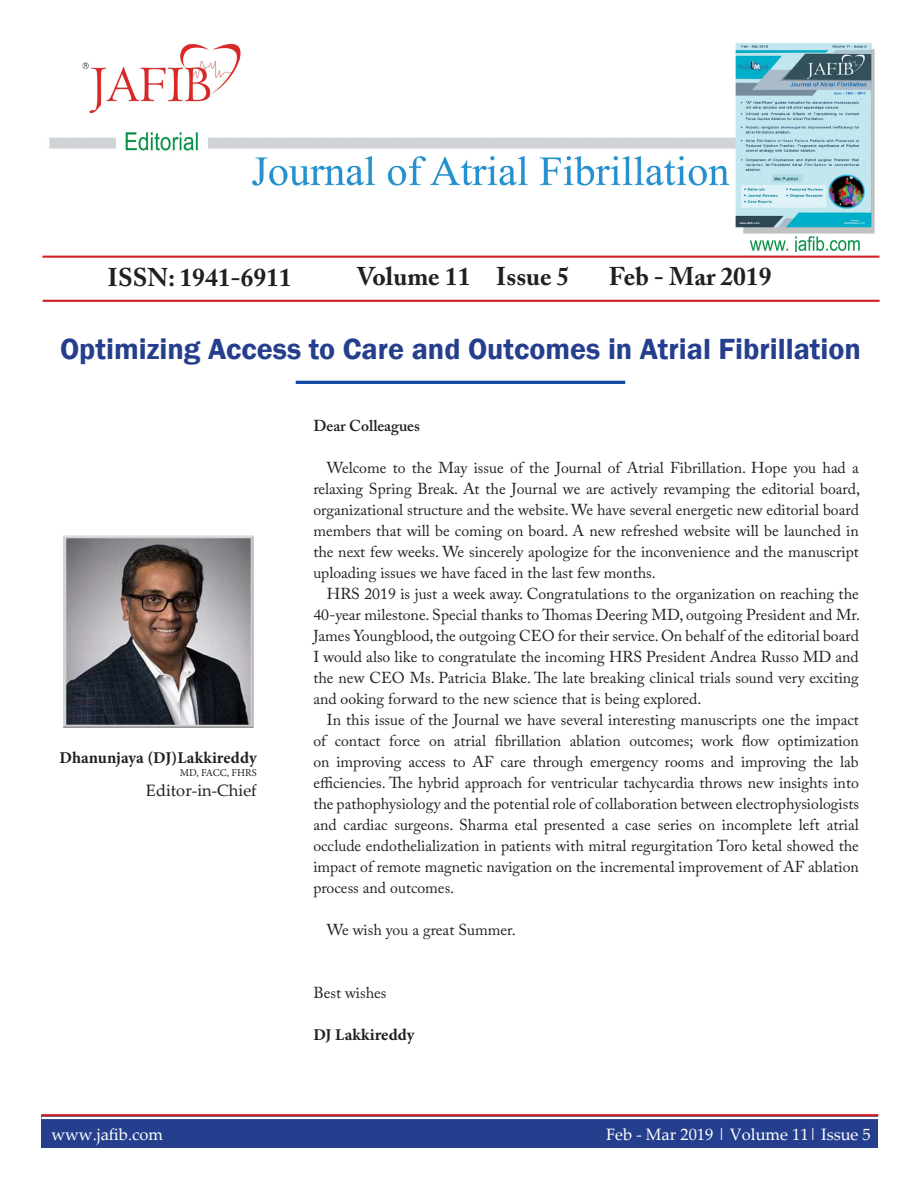
<style>
.page{position:relative;width:918px;height:1188px;background:#fff}
.page>*{position:absolute;margin:0;border:0;box-sizing:border-box;transform-origin:0 0}
.sectionheader{font:600 30px "Franklin Gothic";color:#253f8e}
._11_Body_Header{font:700 25.5px "Adobe Caslon Pro";color:#231f20}
.white_header_for_blu{font:16.5px "Palatino Linotype";color:#fff}
.t1{font:700 16.5px "Minion Pro";color:#231f20}
.sectionheader-2{font:16.5px "Palatino Linotype";color:#231f20}
._10_Body_Text{font:15.75px/21px "Adobe Caslon Pro";color:#231f20;text-align:justify}
._10_Body_Text-2{font:600 15.75px "Adobe Caslon Pro";color:#231f20}
.t2{font:10.5px "Minion Pro";color:#231f20}
</style>
<div class="page">
<hr style="left:42px;top:256px;width:837px;height:2px;background:#d1232a">
<img style="left:49px;top:43px;width:826px;height:209px">
<hr style="left:43px;top:300px;width:837px;height:2px;background:#d1232a">
<div style="left:41px;top:1115px;width:837px;height:33px;background:#253f8e"></div>
<hr style="left:41px;top:1114px;width:837px;height:2px;background:#d1232a">
<hr style="left:41px;top:1117px;width:837px;height:2px;background:#fff">
<hr style="left:296px;top:382px;width:329px;height:2px;background:#114aa0">
<hr style="left:296px;top:381px;width:329px;height:2px;background:#114aa0">
<img style="left:63px;top:536px;width:191px;height:192px">
<p class="_11_Body_Header" style="left:108px;top:262px;width:186px">ISSN: 1941-6911</p>
<p class="_11_Body_Header" style="left:357px;top:261px;width:115px">Volume 11</p>
<p class="_11_Body_Header" style="left:496px;top:262px;width:75px">Issue 5</p>
<p class="_11_Body_Header" style="left:609px;top:261px;width:164px">Feb - Mar 2019</p>
<p class="sectionheader" style="left:60px;top:331px;width:802px">Optimizing Access to Care and Outcomes in Atrial Fibrillation</p>
<p class="t1" style="left:60px;top:746px;width:199px">Dhanunjaya (DJ)Lakkireddy</p>
<p class="t2" style="left:180px;top:765px;width:79px">MD, FACC, FHRS</p>
<p class="sectionheader-2" style="left:146px;top:778px;width:112px">Editor-in-Chief</p>
<p class="_10_Body_Text-2" style="left:313px;top:417px;width:108px">Dear Colleagues</p>
<p class="_10_Body_Text" style="left:313px;top:457px;width:548px;text-indent:14px">Welcome to the May issue of the Journal of Atrial Fibrillation. Hope you had a relaxing Spring Break. At the Journal we are actively revamping the editorial board, organizational structure and the website. We have several energetic new editorial board members that will be coming on board. A new refreshed website will be launched in the next few weeks. We sincerely apologize for the inconvenience and the manuscript uploading issues we have faced in the last few months.</p>
<p class="_10_Body_Text" style="left:313px;top:583px;width:548px;text-indent:14px">HRS 2019 is just a week away. Congratulations to the organization on reaching the 40-year milestone. Special thanks to Thomas Deering MD, outgoing President and Mr.<br>James Youngblood, the outgoing CEO for their service. On behalf of the editorial board I would also like to congratulate the incoming HRS President Andrea Russo MD and the new CEO Ms. Patricia Blake. The late breaking clinical trials sound very exciting and ooking forward to the new science that is being explored.</p>
<p class="_10_Body_Text" style="left:313px;top:709px;width:547px;text-indent:14px">In this issue of the Journal we have several interesting manuscripts one the impact of contact force on atrial fibrillation ablation outcomes; work flow optimization on improving access to AF care through emergency rooms and improving the lab efficiencies. The hybrid approach for ventricular tachycardia throws new insights into the pathophysiology and the potential role of collaboration between electrophysiologists and cardiac surgeons. Sharma etal presented a case series on incomplete left atrial occlude endothelialization in patients with mitral regurgitation Toro ketal showed the impact of remote magnetic navigation on the incremental improvement of AF ablation process and outcomes.</p>
<p class="_10_Body_Text" style="left:327px;top:919px;width:190px">We wish you a great Summer.</p>
<p class="_10_Body_Text" style="left:313px;top:982px;width:75px">Best wishes</p>
<p class="t1" style="left:313px;top:1023px;width:103px">DJ Lakkireddy</p>
<p class="white_header_for_blu" style="left:51px;top:1123px;width:113px">www.jafib.com</p>
<p class="white_header_for_blu" style="left:606px;top:1123px;width:266px">Feb - Mar 2019 | Volume 11| Issue 5</p>
</div>
